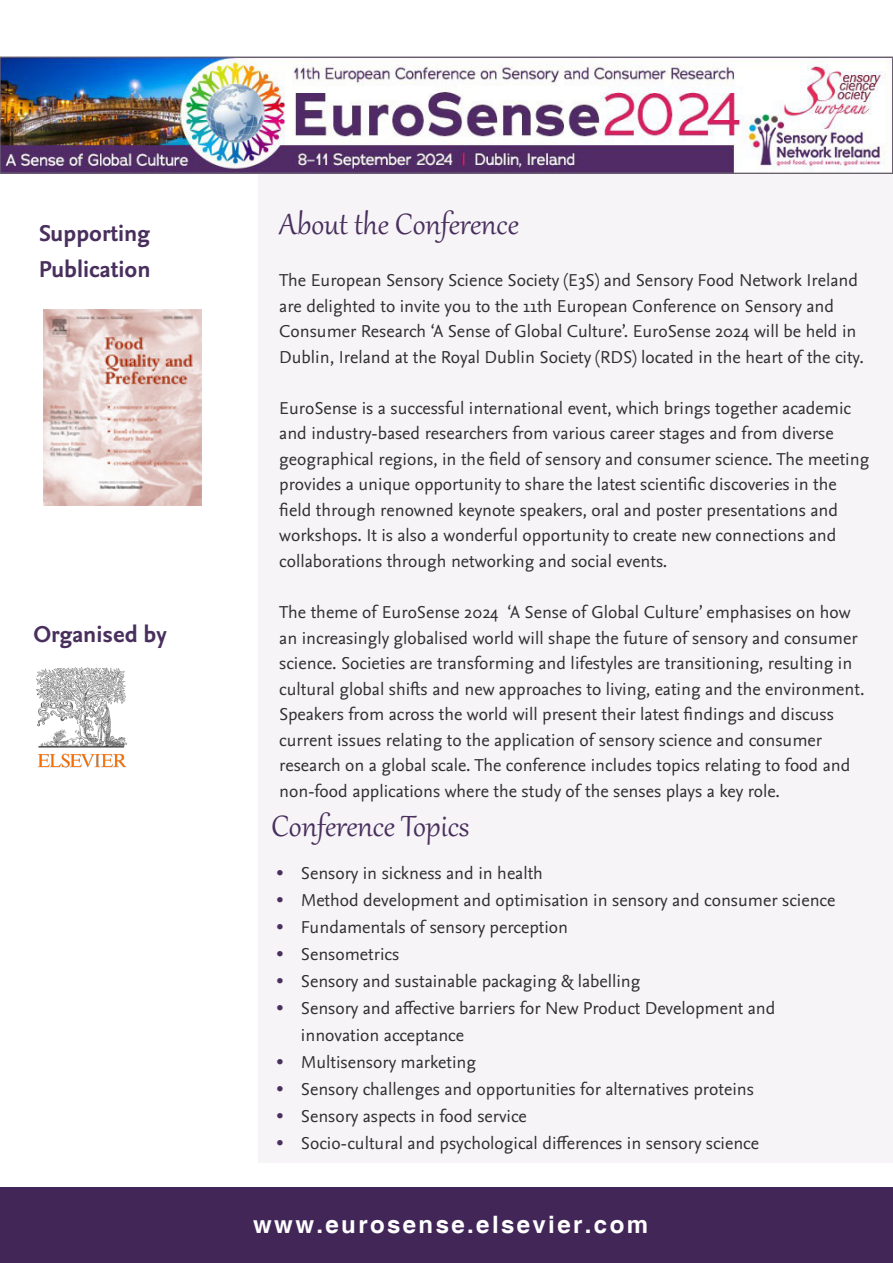
<style>
.page{position:relative;width:893px;height:1263px;background:#fff}
.page>*{position:absolute;margin:0;border:0;box-sizing:border-box;transform-origin:0 0}
.t1{font:36px "Gabriola";color:#492f5d}
.t2{font:700 24px "Nexus Sans Pro";color:#492f5d}
.t3{font:700 24px "Helvetica";letter-spacing:.1em;color:#fff}
.t4{font:18px/25.5px "Nexus Sans Pro";color:#312f30}
.t5{font:700 15px "Nexus Sans Pro";color:#492f5d}
</style>
<div class="page">
<div style="left:259px;top:158px;width:634px;height:1005px;background:#f6f4f7"></div>
<div style="left:0;top:1187px;width:893px;height:76px;background:#422658"></div>
<img style="left:2px;top:59px;width:889px;height:112px">
<div style="left:0;top:57px;width:893px;height:116px;border:1px solid #767579"></div>
<img style="left:36px;top:667px;width:91px;height:101px">
<img style="left:44px;top:309px;width:158px;height:196px">
<p class="t2" style="left:39px;top:215px;width:113px">Supporting</p>
<p class="t2" style="left:39px;top:251px;width:113px">Publication</p>
<p class="t2" style="left:33px;top:616px;width:135px">Organised by</p>
<p class="t1" style="left:279px;top:200px;width:241px">About the Conference</p>
<p class="t4" style="left:279px;top:267px;width:586px">The European Sensory Science Society (E3S) and Sensory Food Network Ireland are delighted to invite you to the 11th European Conference on Sensory and Consumer Research ‘A Sense of Global Culture’. EuroSense 2024 will be held in Dublin, Ireland at the Royal Dublin Society (RDS) located in the heart of the city.</p>
<p class="t4" style="left:279px;top:394px;width:591px">EuroSense is a successful international event, which brings together academic and industry-based researchers from various career stages and from diverse geographical regions, in the field of sensory and consumer science. The meeting provides a unique opportunity to share the latest scientific discoveries in the field through renowned keynote speakers, oral and poster presentations and workshops. It is also a wonderful opportunity to create new connections and collaborations through networking and social events.</p>
<p class="t4" style="left:279px;top:598px;width:587px">The theme of EuroSense 2024 ‘A Sense of Global Culture’ emphasises on how an increasingly globalised world will shape the future of sensory and consumer science. Societies are transforming and lifestyles are transitioning, resulting in cultural global shifts and new approaches to living, eating and the environment.<br>Speakers from across the world will present their latest findings and discuss current issues relating to the application of sensory science and consumer research on a global scale. The conference includes topics relating to food and non-food applications where the study of the senses plays a key role.</p>
<p class="t1" style="left:272px;top:802px;width:199px">Conference Topics</p>
<p class="t4" style="left:301px;top:859px;width:243px">Sensory in sickness and in health</p>
<p class="t4" style="left:301px;top:886px;width:536px">Method development and optimisation in sensory and consumer science</p>
<p class="t4" style="left:301px;top:913px;width:269px">Fundamentals of sensory perception</p>
<p class="t4" style="left:301px;top:940px;width:100px">Sensometrics</p>
<p class="t4" style="left:301px;top:967px;width:341px">Sensory and sustainable packaging &amp; labelling</p>
<p class="t4" style="left:301px;top:994px;width:476px;line-height:27px">Sensory and affective barriers for New Product Development and innovation acceptance</p>
<p class="t4" style="left:301px;top:1048px;width:177px">Multisensory marketing</p>
<p class="t4" style="left:301px;top:1075px;width:455px">Sensory challenges and opportunities for alternatives proteins</p>
<p class="t4" style="left:301px;top:1102px;width:227px">Sensory aspects in food service</p>
<p class="t4" style="left:301px;top:1129px;width:460px">Socio-cultural and psychological differences in sensory science</p>
<p class="t5" style="left:277px;top:859px;width:8px">•</p>
<p class="t5" style="left:277px;top:886px;width:8px">•</p>
<p class="t5" style="left:277px;top:913px;width:8px">•</p>
<p class="t5" style="left:277px;top:940px;width:8px">•</p>
<p class="t5" style="left:277px;top:967px;width:8px">•</p>
<p class="t5" style="left:277px;top:994px;width:8px">•</p>
<p class="t5" style="left:277px;top:1048px;width:8px">•</p>
<p class="t5" style="left:277px;top:1075px;width:8px">•</p>
<p class="t5" style="left:277px;top:1102px;width:8px">•</p>
<p class="t5" style="left:277px;top:1129px;width:8px">•</p>
<p class="t3" style="left:253px;top:1210px;width:396px">www.eurosense.elsevier.com</p>
</div>
